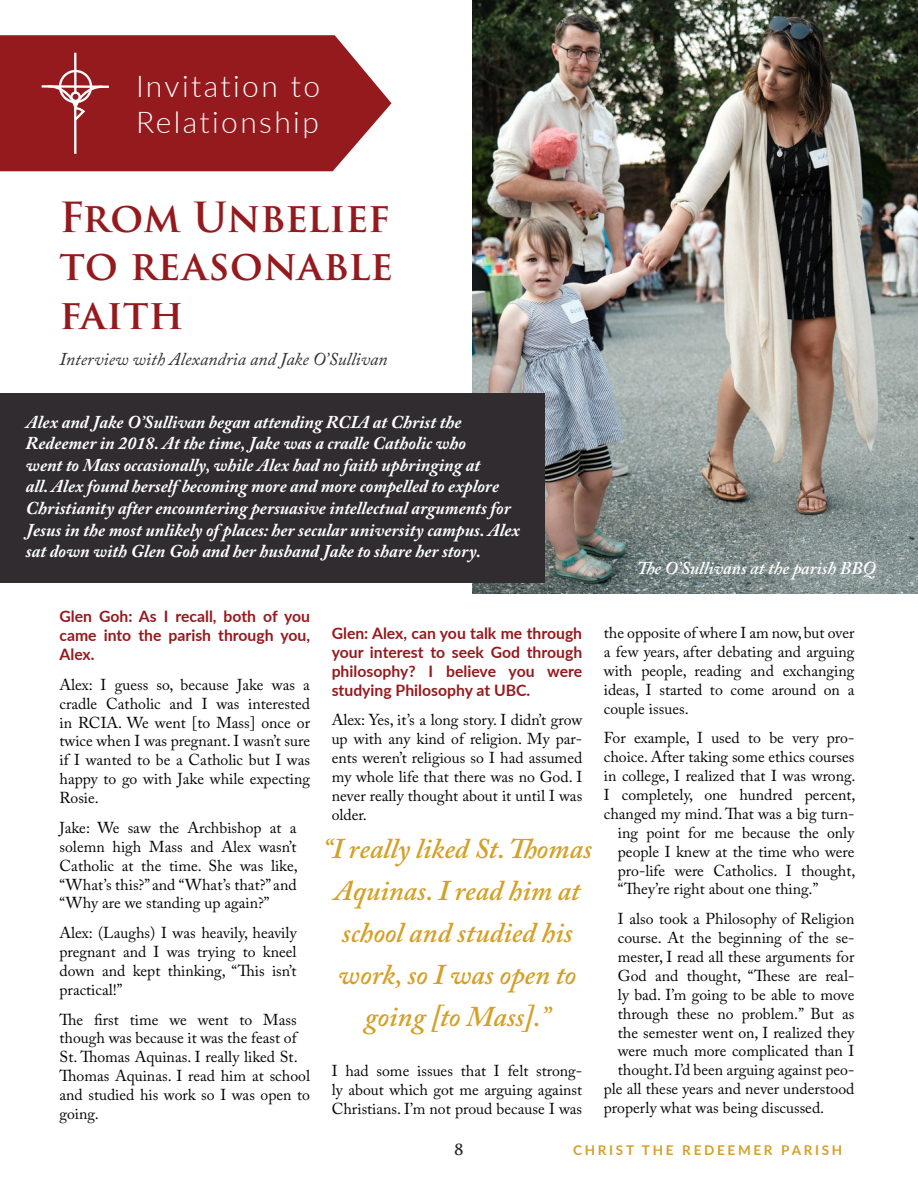
<style>
.page{position:relative;width:918px;height:1188px;background:#fff}
.page>*{position:absolute;margin:0;border:0;box-sizing:border-box;transform-origin:0 0}
.Subheadline{font:600 40.5px/48.6px "Trajan Pro 3";letter-spacing:-.005em;color:#951a1e;text-align:justify}
.Headline{font:300 30px/36px "Lato";letter-spacing:.08em;color:#fff}
.Pull_Quote{font:italic 600 28.5px/42px "Adobe Caslon Pro";color:#d4a027;text-align:center}
.Subheadline-2{font:italic 700 18px/21.6px "Adobe Caslon Pro";color:#fff}
.Subheadline-3{font:italic 18px "Adobe Caslon Pro";color:#302c30}
.Subheadline-4{font:italic 600 18px "Adobe Caslon Pro";color:#fff}
.Paragraph_Style_2{font:15.75px/18.9px "Adobe Caslon Pro";color:#040503;text-align:justify}
.Paragraph_Style_2-2{font:700 15.75px/18.9px "Lato";color:#951a1e;text-align:justify}
.t1{font:600 15px "Trajan Pro 3";color:#231f20}
.t2{font:700 13.5px "Lato";letter-spacing:.2em;color:#d4a027}
</style>
<div class="page">
<svg style="left:0;top:35px;width:392px;height:136px;background:#9e2e31"></svg>
<img style="left:472px;top:0;width:446px;height:594px">
<div style="left:0;top:393px;width:544px;height:189px;background:#302c30"></div>
<svg style="left:42px;top:51px;width:67px;height:104px;background:#a03236"></svg>
<p class="Headline" style="left:136px;top:67px;width:186px">Invitation to<br>Relationship</p>
<p class="Subheadline" style="left:60px;top:194px;width:335px">From Unbelief to reasonable faith</p>
<p class="Subheadline-3" style="left:60px;top:348px;width:330px">Interview with Alexandria and Jake O’Sullivan</p>
<p class="Subheadline-2" style="left:26px;top:411px;width:496px">Alex and Jake O’Sullivan began attending RCIA at Christ the Redeemer in 2018. At the time, Jake was a cradle Catholic who<br>went to Mass occasionally, while Alex had no faith upbringing at<br>all. Alex found herself becoming more and more compelled to explore Christianity after encountering persuasive intellectual arguments for Jesus in the most unlikely of places: her secular university campus. Alex sat down with Glen Goh and her husband Jake to share her story.</p>
<p class="Subheadline-4" style="left:637px;top:557px;width:240px">The O’Sullivans at the parish BBQ</p>
<p class="Paragraph_Style_2-2" style="left:60px;top:606px;width:252px">Glen Goh: As I recall, both of you came into the parish through you, Alex.</p>
<p class="Paragraph_Style_2" style="left:60px;top:675px;width:252px">Alex: I guess so, because Jake was a cradle Catholic and I was interested in RCIA. We went [to Mass] once or twice when I was pregnant. I wasn’t sure if I wanted to be a Catholic but I was happy to go with Jake while expecting Rosie.</p>
<p class="Paragraph_Style_2" style="left:60px;top:818px;width:240px">Jake: We saw the Archbishop at a solemn high Mass and Alex wasn’t Catholic at the time. She was like, “What’s this?” and “What’s that?” and “Why are we standing up again?”</p>
<p class="Paragraph_Style_2" style="left:60px;top:923px;width:239px">Alex: (Laughs) I was heavily, heavily pregnant and I was trying to kneel down and kept thinking, “This isn’t practical!”</p>
<p class="Paragraph_Style_2" style="left:60px;top:1010px;width:252px;text-align:left">The first time we went to Mass though was because it was the feast of<br>St. Thomas Aquinas. I really liked St.<br>Thomas Aquinas. I read him at school and studied his work so I was open to going.</p>
<p class="Paragraph_Style_2-2" style="left:332px;top:623px;width:252px">Glen: Alex, can you talk me through your interest to seek God through philosophy? I believe you were studying Philosophy at UBC.</p>
<p class="Paragraph_Style_2" style="left:332px;top:711px;width:252px">Alex: Yes, it’s a long story. I didn’t grow up with any kind of religion. My par&shy;ents weren’t religious so I had assumed my whole life that there was no God. I never really thought about it until I was older.</p>
<p class="Pull_Quote" style="left:323px;top:827px;width:271px">“I really liked St. Thomas<br>Aquinas. I read him at school and studied his work, so I was open to going [to Mass].”</p>
<p class="Paragraph_Style_2" style="left:332px;top:1062px;width:252px">I had some issues that I felt strong&shy;ly about which got me arguing against Christians. I’m not proud because I was</p>
<p class="Paragraph_Style_2" style="left:604px;top:623px;width:252px">the opposite of where I am now, but over a few years, after debating and arguing with people, reading and exchanging ideas, I started to come around on a couple issues.</p>
<p class="Paragraph_Style_2" style="left:604px;top:728px;width:252px">For example, I used to be very pro-</p>
<p class="Paragraph_Style_2" style="left:604px;top:747px;width:252px">choice. After taking some ethics courses</p>
<p class="Paragraph_Style_2" style="left:604px;top:766px;width:253px">in college, I realized that I was wrong.</p>
<p class="Paragraph_Style_2" style="left:604px;top:785px;width:253px">I completely, one hundred percent,</p>
<p class="Paragraph_Style_2" style="left:604px;top:804px;width:252px">changed my mind. That was a big turn-</p>
<p class="Paragraph_Style_2" style="left:618px;top:823px;width:238px">ing point for me because the only</p>
<p class="Paragraph_Style_2" style="left:618px;top:842px;width:238px">people I knew at the time who were</p>
<p class="Paragraph_Style_2" style="left:618px;top:861px;width:239px">pro-life were Catholics. I thought,</p>
<p class="Paragraph_Style_2" style="left:618px;top:880px;width:202px">“They’re right about one thing.”</p>
<p class="Paragraph_Style_2" style="left:618px;top:909px;width:238px">I also took a Philosophy of Religion</p>
<p class="Paragraph_Style_2" style="left:618px;top:928px;width:238px">course. At the beginning of the se-</p>
<p class="Paragraph_Style_2" style="left:618px;top:947px;width:238px">mester, I read all these arguments for</p>
<p class="Paragraph_Style_2" style="left:618px;top:966px;width:238px">God and thought, “These are real-</p>
<p class="Paragraph_Style_2" style="left:618px;top:985px;width:238px">ly bad. I’m going to be able to move</p>
<p class="Paragraph_Style_2" style="left:618px;top:1004px;width:238px">through these no problem.” But as</p>
<p class="Paragraph_Style_2" style="left:618px;top:1023px;width:238px">the semester went on, I realized they</p>
<p class="Paragraph_Style_2" style="left:618px;top:1042px;width:238px">were much more complicated than I</p>
<p class="Paragraph_Style_2" style="left:618px;top:1060px;width:238px">thought. I’d been arguing against peo-</p>
<p class="Paragraph_Style_2" style="left:604px;top:1079px;width:252px">ple all these years and never understood</p>
<p class="Paragraph_Style_2" style="left:604px;top:1098px;width:222px">properly what was being discussed.</p>
<p class="t1" style="left:454px;top:1139px;width:11px">8</p>
<p class="t2" style="left:573px;top:1140px;width:271px">CHRIST THE REDEEMER PARISH</p>
</div>
